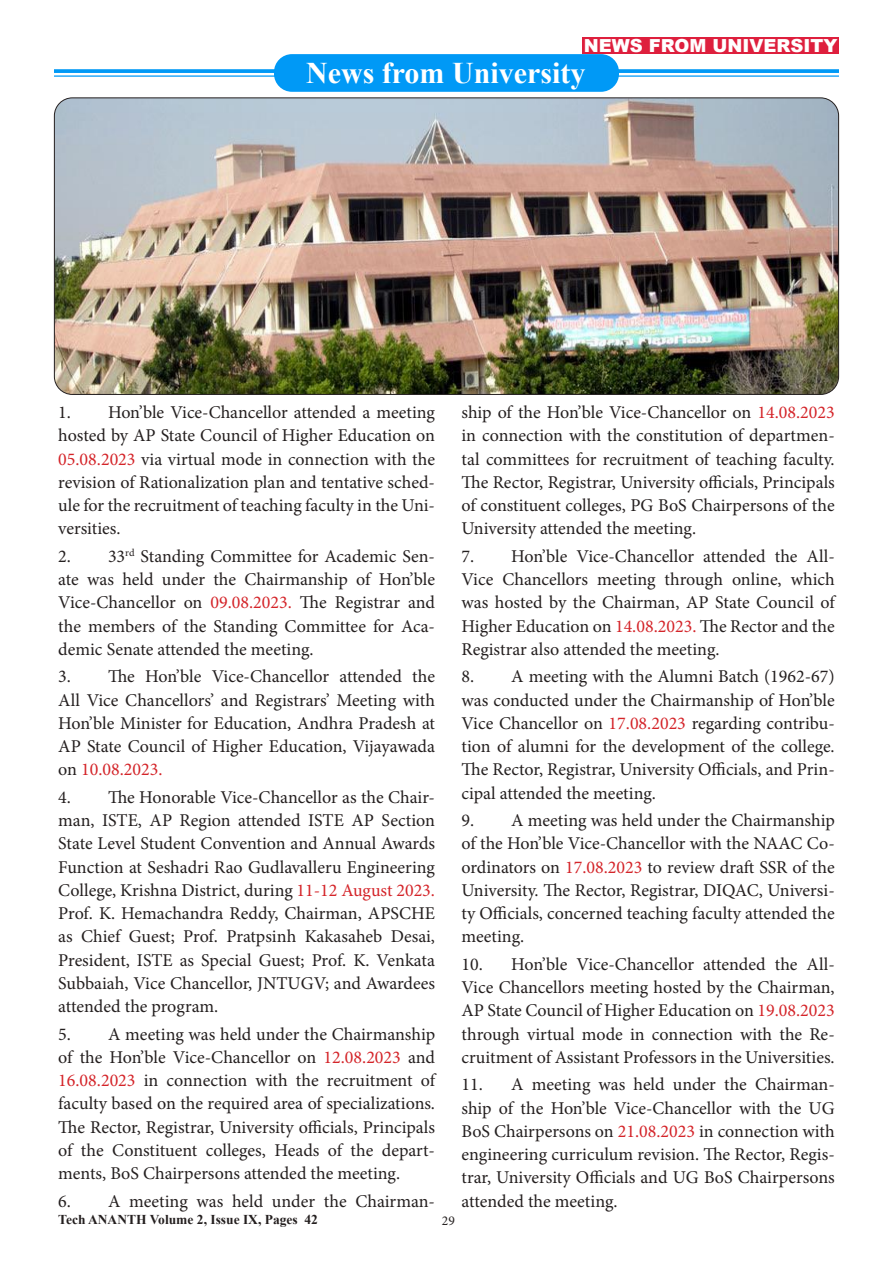
<style>
.page{position:relative;width:893px;height:1263px;background:#fff}
.page>*{position:absolute;margin:0;border:0;box-sizing:border-box;transform-origin:0 0}
.t1{font:700 30px "Times New Roman";color:#fff}
.t2{font:18px/23.2px "Minion Pro";color:#241f1f;text-align:justify}
.t3{font:900 18px "Arial";color:#fff}
.t4{font:700 13.5px "Times New Roman";color:#241f1f}
.t5{font:13.5px "Minion Pro";color:#241f1f}
.s1{color:#d42429}
</style>
<div class="page">
<svg style="left:54px;top:69px;width:785px;height:4px;background:#0f9ff6"></svg>
<hr style="left:54px;top:75px;width:785px;height:2px;background:#0099f6">
<div style="left:274px;top:54px;width:345px;height:38px;background:#0099f6;border-radius:18px"></div>
<div style="left:583px;top:37px;width:256px;height:17px;background:#de1f3d"></div>
<img style="left:54px;top:99px;width:785px;height:295px">
<p class="t3" style="left:584px;top:32px;width:255px">NEWS FROM UNIVERSITY</p>
<h1 class="t1" style="left:306px;top:51px;width:281px">News from University</h1>
<p class="t2" style="left:58px;top:401px;width:378px">1. Hon’ble Vice-Chancellor attended a meeting hosted by AP State Council of Higher Education on <span class="s1">05.08.2023</span> via virtual mode in connection with the revision of Rationalization plan and tentative sched&shy;ule for the recruitment of teaching faculty in the Uni&shy;versities.</p>
<p class="t2" style="left:58px;top:545px;width:378px">2. 33<sup>rd</sup> Standing Committee for Academic Sen&shy;ate was held under the Chairmanship of Hon’ble Vice-Chancellor on <span class="s1">09.08.2023.</span> The Registrar and the members of the Standing Committee for Aca&shy;demic Senate attended the meeting.</p>
<p class="t2" style="left:58px;top:665px;width:378px">3. The Hon’ble Vice-Chancellor attended the All Vice Chancellors’ and Registrars’ Meeting with Hon’ble Minister for Education, Andhra Pradesh at AP State Council of Higher Education, Vijayawada on <span class="s1">10.08.2023.</span></p>
<p class="t2" style="left:58px;top:786px;width:378px">4. The Honorable Vice-Chancellor as the Chair&shy;man, ISTE, AP Region attended ISTE AP Section State Level Student Convention and Annual Awards Function at Seshadri Rao Gudlavalleru Engineering College, Krishna District, during <span class="s1">11-12 August 2023.<br></span>Prof. K. Hemachandra Reddy, Chairman, APSCHE as Chief Guest; Prof. Pratpsinh Kakasaheb Desai, President, ISTE as Special Guest; Prof. K. Venkata Subbaiah, Vice Chancellor, JNTUGV; and Awardees attended the program.</p>
<p class="t2" style="left:58px;top:1022px;width:378px">5. A meeting was held under the Chairmanship of the Hon’ble Vice-Chancellor on <span class="s1">12.08.2023</span> and <span class="s1">16.08.2023</span> in connection with the recruitment of faculty based on the required area of specializations.<br>The Rector, Registrar, University officials, Principals of the Constituent colleges, Heads of the depart&shy;ments, BoS Chairpersons attended the meeting.</p>
<p class="t2" style="left:58px;top:1189px;width:378px">6. A meeting was held under the Chairman-</p>
<p class="t2" style="left:461px;top:401px;width:375px">ship of the Hon’ble Vice-Chancellor on <span class="s1">14.08.2023 </span>in connection with the constitution of departmen&shy;tal committees for recruitment of teaching faculty.<br>The Rector, Registrar, University officials, Principals of constituent colleges, PG BoS Chairpersons of the University attended the meeting.</p>
<p class="t2" style="left:461px;top:545px;width:375px">7. Hon’ble Vice-Chancellor attended the All-Vice Chancellors meeting through online, which was hosted by the Chairman, AP State Council of Higher Education on <span class="s1">14.08.2023.</span> The Rector and the Registrar also attended the meeting.</p>
<p class="t2" style="left:461px;top:665px;width:375px">8. A meeting with the Alumni Batch (1962-67) was conducted under the Chairmanship of Hon’ble Vice Chancellor on <span class="s1">17.08.2023</span> regarding contribu&shy;tion of alumni for the development of the college.<br>The Rector, Registrar, University Officials, and Prin&shy;cipal attended the meeting.</p>
<p class="t2" style="left:461px;top:809px;width:375px">9. A meeting was held under the Chairmanship of the Hon’ble Vice-Chancellor with the NAAC Co&shy;ordinators on <span class="s1">17.08.2023</span> to review draft SSR of the University. The Rector, Registrar, DIQAC, Universi&shy;ty Officials, concerned teaching faculty attended the meeting.</p>
<p class="t2" style="left:461px;top:953px;width:375px">10. Hon’ble Vice-Chancellor attended the All-Vice Chancellors meeting hosted by the Chairman, AP State Council of Higher Education on <span class="s1">19.08.2023 </span>through virtual mode in connection with the Re&shy;cruitment of Assistant Professors in the Universities.</p>
<p class="t2" style="left:461px;top:1073px;width:375px">11. A meeting was held under the Chairman&shy;ship of the Hon’ble Vice-Chancellor with the UG BoS Chairpersons on <span class="s1">21.08.2023</span> in connection with engineering curriculum revision. The Rector, Regis&shy;trar, University Officials and UG BoS Chairpersons attended the meeting.</p>
<p class="t4" style="left:58px;top:1210px;width:261px">Tech ANANTH Volume 2, Issue IX, Pages 42</p>
<p class="t5" style="left:442px;top:1211px;width:14px">29</p>
</div>
